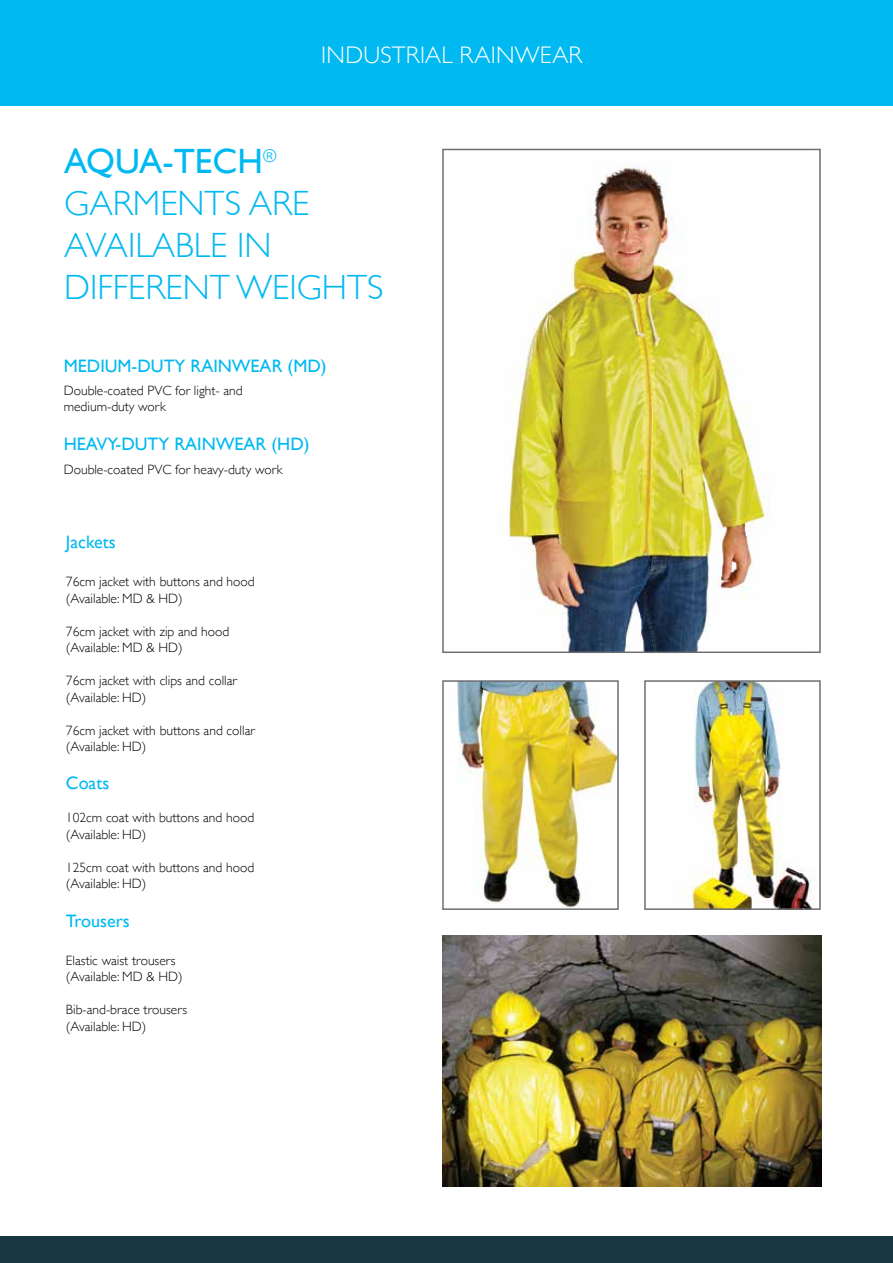
<style>
.page{position:relative;width:893px;height:1263px;background:#fff}
.page>*{position:absolute;margin:0;border:0;box-sizing:border-box;transform-origin:0 0}
.t1{font:300 35.1px/42.2px "Gill Sans";color:#00b9f1}
.t2{font:300 24px "Gill Sans";letter-spacing:.01em;color:#fff}
.t3{font:18px "Gill Sans";color:#00b9f1}
.t4{font:300 13.5px/16.5px "Gill Sans";color:#000}
.s1{font-weight:400}
</style>
<div class="page">
<div style="left:0;top:0;width:893px;height:105px;background:#00b9f1"></div>
<div style="left:0;top:1236px;width:893px;height:27px;background:#183642"></div>
<img style="left:509px;top:164px;width:261px;height:486px">
<div style="left:442px;top:149px;width:379px;height:504px;border:2px solid #6d6e71"></div>
<img style="left:457px;top:683px;width:159px;height:224px">
<div style="left:442px;top:680px;width:177px;height:230px;border:2px solid #6d6e71"></div>
<img style="left:681px;top:683px;width:134px;height:224px">
<div style="left:644px;top:680px;width:177px;height:230px;border:2px solid #6d6e71"></div>
<img style="left:443px;top:935px;width:379px;height:252px">
<h2 class="t2" style="left:321px;top:36px;width:263px">INDUSTRIAL RAINWEAR</h2>
<h1 class="t1" style="left:64px;top:139px;width:321px"><span class="s1">AQUA-TECH</span><sup>®<br></sup>GARMENTS ARE<br>AVAILABLE IN<br>DIFFERENT WEIGHTS</h1>
<h3 class="t3" style="left:64px;top:355px;width:264px">MEDIUM-DUTY RAINWEAR (MD)</h3>
<p class="t4" style="left:64px;top:382px;width:180px">Double-coated PVC for light- and medium-duty work</p>
<h3 class="t3" style="left:64px;top:434px;width:247px">HEAVY-DUTY RAINWEAR (HD)</h3>
<p class="t4" style="left:64px;top:460px;width:220px">Double-coated PVC for heavy-duty work</p>
<h3 class="t3" style="left:66px;top:532px;width:51px">Jackets</h3>
<p class="t4" style="left:66px;top:573px;width:190px">76cm jacket with buttons and hood (Available: MD &amp; HD)</p>
<p class="t4" style="left:66px;top:622px;width:165px">76cm jacket with zip and hood (Available: MD &amp; HD)</p>
<p class="t4" style="left:66px;top:672px;width:173px">76cm jacket with clips and collar (Available: HD)</p>
<p class="t4" style="left:66px;top:721px;width:190px">76cm jacket with buttons and collar (Available: HD)</p>
<h3 class="t3" style="left:66px;top:773px;width:45px">Coats</h3>
<p class="t4" style="left:66px;top:809px;width:190px">102cm coat with buttons and hood (Available: HD)</p>
<p class="t4" style="left:66px;top:859px;width:190px">125cm coat with buttons and hood (Available: HD)</p>
<h3 class="t3" style="left:66px;top:910px;width:65px">Trousers</h3>
<p class="t4" style="left:66px;top:951px;width:118px">Elastic waist trousers (Available: MD &amp; HD)</p>
<p class="t4" style="left:66px;top:1001px;width:123px">Bib-and-brace trousers (Available: HD)</p>
</div>
